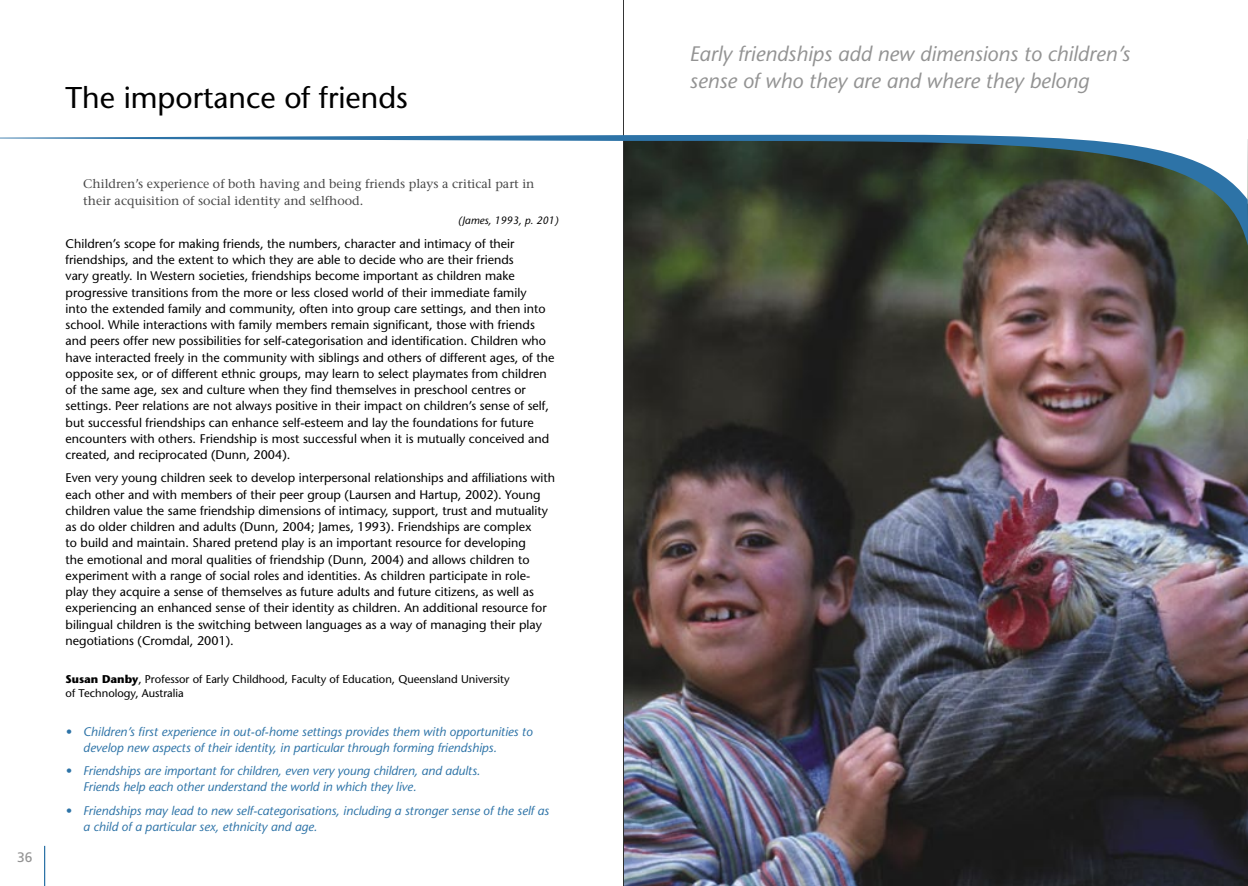
<style>
.page{position:relative;width:1248px;height:886px;background:#fff}
.page>*{position:absolute;margin:0;border:0;box-sizing:border-box;transform-origin:0 0}
.t1{font:30px "Stone Sans";color:#000}
.t2{font:italic 21px/27.2px "Stone Sans";color:#939393}
.t3{font:13.75px "Frutiger";color:#939393}
.t4{font:12.5px/16.2px "Stone Sans";color:#000}
.t5{font:italic 12.5px/16.2px "Stone Sans";color:#2d73a7}
.t6{font:12.5px/16.2px "Stone Serif";color:#484848}
.t7{font:11.25px/13.5px "Stone Sans";color:#000}
.t8{font:italic 10.62px "Stone Sans";color:#000}
.s1{font-weight:700}
</style>
<div class="page">
<hr style="left:623px;top:0;width:1px;height:886px;background:#000">
<hr style="left:44px;top:846px;width:1px;height:40px;background:#2d73a7">
<img style="left:624px;top:246px;width:623px;height:640px">
<svg style="left:0;top:125px;width:1247px;height:121px"></svg>
<p class="t3" style="left:17px;top:849px;width:17px">36</p>
<h1 class="t1" style="left:66px;top:80px;width:344px">The importance of friends</h1>
<p class="t6" style="left:83px;top:176px;width:452px">Children’s experience of both having and being friends plays a critical part in their acquisition of social identity and selfhood.</p>
<p class="t8" style="left:458px;top:214px;width:102px">(James, 1993, p. 201)</p>
<p class="t4" style="left:66px;top:235px;width:490px">Children’s scope for making friends, the numbers, character and intimacy of their friendships, and the extent to which they are able to decide who are their friends<br>vary greatly. In Western societies, friendships become important as children make progressive transitions from the more or less closed world of their immediate family<br>into the extended family and community, often into group care settings, and then into school. While interactions with family members remain significant, those with friends and peers offer new possibilities for self-categorisation and identification. Children who have interacted freely in the community with siblings and others of different ages, of the opposite sex, or of different ethnic groups, may learn to select playmates from children of the same age, sex and culture when they find themselves in preschool centres or settings. Peer relations are not always positive in their impact on children’s sense of self, but successful friendships can enhance self-esteem and lay the foundations for future encounters with others. Friendship is most successful when it is mutually conceived and created, and reciprocated (Dunn, 2004).</p>
<p class="t4" style="left:66px;top:470px;width:491px">Even very young children seek to develop interpersonal relationships and affiliations with each other and with members of their peer group (Laursen and Hartup, 2002). Young children value the same friendship dimensions of intimacy, support, trust and mutuality as do older children and adults (Dunn, 2004; James, 1993). Friendships are complex<br>to build and maintain. Shared pretend play is an important resource for developing<br>the emotional and moral qualities of friendship (Dunn, 2004) and allows children to experiment with a range of social roles and identities. As children participate in role&shy;play they acquire a sense of themselves as future adults and future citizens, as well as experiencing an enhanced sense of their identity as children. An additional resource for bilingual children is the switching between languages as a way of managing their play negotiations (Cromdal, 2001).</p>
<p class="t7" style="left:66px;top:672px;width:445px"><span class="s1">Susan Danby</span>, Professor of Early Childhood, Faculty of Education, Queensland University of Technology, Australia</p>
<p class="t5" style="left:83px;top:723px;width:451px;text-indent:-18px">• Children’s first experience in out-of-home settings provides them with opportunities to develop new aspects of their identity, in particular through forming friendships.</p>
<p class="t5" style="left:83px;top:763px;width:398px;text-indent:-18px">• Friendships are important for children, even very young children, and adults.<br>Friends help each other understand the world in which they live.</p>
<p class="t5" style="left:83px;top:802px;width:467px;text-indent:-18px">• Friendships may lead to new self-categorisations, including a stronger sense of the self as a child of a particular sex, ethnicity and age.</p>
<h2 class="t2" style="left:689px;top:40px;width:442px">Early friendships add new dimensions to children’s sense of who they are and where they belong</h2>
</div>
